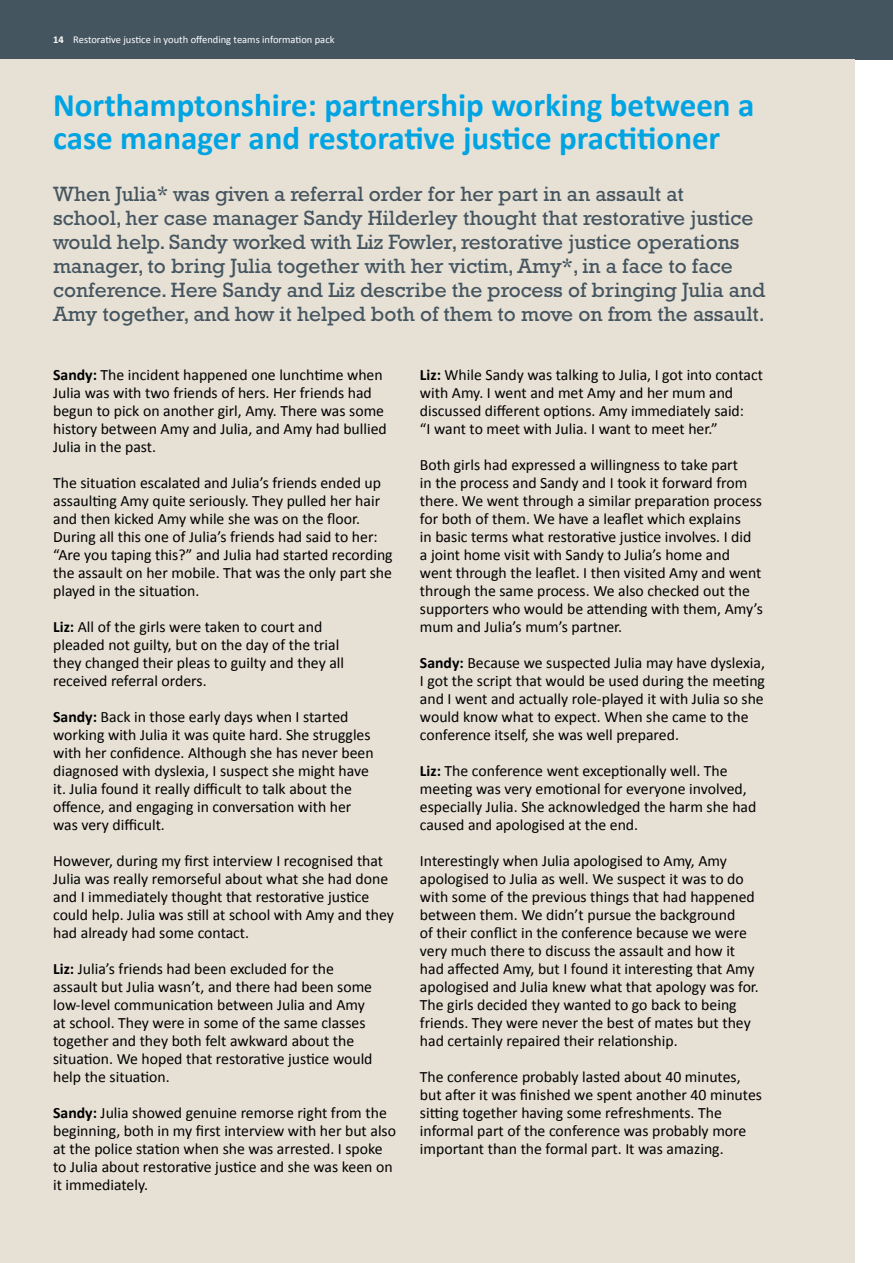
<style>
.page{position:relative;width:893px;height:1263px;background:#fff}
.page>*{position:absolute;margin:0;border:0;box-sizing:border-box;transform-origin:0 0}
.t1{font:700 33px/33px "Calibri";color:#00a4e3}
.t2{font:21px/24px "Rockwell";color:#455560}
.t3{font:15.75px/18px "Calibri";color:#000}
.t4{font:10.5px "Calibri";color:#fff}
.s1{font-weight:700}
</style>
<div class="page">
<div style="left:0;top:0;width:893px;height:60px;background:#455560"></div>
<div style="left:0;top:60px;width:855px;height:1203px;background:#e7e1d5"></div>
<p class="t4" style="left:53px;top:33px;width:283px"><span class="s1">14</span> Restorative justice in youth offending teams information pack</p>
<h1 class="t1" style="left:53px;top:87px;width:703px">Northamptonshire: partnership working between a case manager and restorative justice practitioner</h1>
<p class="t2" style="left:53px;top:181px;width:714px">When Julia* was given a referral order for her part in an assault at<br>school, her case manager Sandy Hilderley thought that restorative justice would help. Sandy worked with Liz Fowler, restorative justice operations manager, to bring Julia together with her victim, Amy*, in a face to face conference. Here Sandy and Liz describe the process of bringing Julia and Amy together, and how it helped both of them to move on from the assault.</p>
<p class="t3" style="left:53px;top:365px;width:335px"><span class="s1">Sandy:</span> The incident happened one lunchtime when Julia was with two friends of hers. Her friends had begun to pick on another girl, Amy. There was some history between Amy and Julia, and Amy had bullied Julia in the past.</p>
<p class="t3" style="left:53px;top:473px;width:341px">The situation escalated and Julia’s friends ended up assaulting Amy quite seriously. They pulled her hair and then kicked Amy while she was on the floor.<br>During all this one of Julia’s friends had said to her: “Are you taping this?” and Julia had started recording the assault on her mobile. That was the only part she played in the situation.</p>
<p class="t3" style="left:53px;top:617px;width:293px"><span class="s1">Liz:</span> All of the girls were taken to court and pleaded not guilty, but on the day of the trial they changed their pleas to guilty and they all received referral orders.</p>
<p class="t3" style="left:53px;top:707px;width:322px"><span class="s1">Sandy:</span> Back in those early days when I started working with Julia it was quite hard. She struggles with her confidence. Although she has never been diagnosed with dyslexia, I suspect she might have it. Julia found it really difficult to talk about the offence, and engaging in conversation with her was very difficult.</p>
<p class="t3" style="left:53px;top:851px;width:342px">However, during my first interview I recognised that Julia was really remorseful about what she had done and I immediately thought that restorative justice could help. Julia was still at school with Amy and they had already had some contact.</p>
<p class="t3" style="left:53px;top:959px;width:321px"><span class="s1">Liz:</span> Julia’s friends had been excluded for the assault but Julia wasn’t, and there had been some low-level communication between Julia and Amy at school. They were in some of the same classes together and they both felt awkward about the situation. We hoped that restorative justice would help the situation.</p>
<p class="t3" style="left:53px;top:1103px;width:344px"><span class="s1">Sandy:</span> Julia showed genuine remorse right from the beginning, both in my first interview with her but also at the police station when she was arrested. I spoke to Julia about restorative justice and she was keen on it immediately.</p>
<p class="t3" style="left:420px;top:365px;width:345px"><span class="s1">Liz:</span> While Sandy was talking to Julia, I got into contact with Amy. I went and met Amy and her mum and discussed different options. Amy immediately said:<br>“I want to meet with Julia. I want to meet her.”</p>
<p class="t3" style="left:420px;top:455px;width:344px">Both girls had expressed a willingness to take part<br>in the process and Sandy and I took it forward from there. We went through a similar preparation process for both of them. We have a leaflet which explains<br>in basic terms what restorative justice involves. I did a joint home visit with Sandy to Julia’s home and went through the leaflet. I then visited Amy and went through the same process. We also checked out the supporters who would be attending with them, Amy’s mum and Julia’s mum’s partner.</p>
<p class="t3" style="left:420px;top:653px;width:347px"><span class="s1">Sandy:</span> Because we suspected Julia may have dyslexia, I got the script that would be used during the meeting and I went and actually role-played it with Julia so she would know what to expect. When she came to the conference itself, she was well prepared.</p>
<p class="t3" style="left:420px;top:761px;width:338px"><span class="s1">Liz:</span> The conference went exceptionally well. The meeting was very emotional for everyone involved, especially Julia. She acknowledged the harm she had caused and apologised at the end.</p>
<p class="t3" style="left:420px;top:851px;width:340px">Interestingly when Julia apologised to Amy, Amy apologised to Julia as well. We suspect it was to do with some of the previous things that had happened between them. We didn’t pursue the background<br>of their conflict in the conference because we were very much there to discuss the assault and how it had affected Amy, but I found it interesting that Amy apologised and Julia knew what that apology was for.<br>The girls decided they wanted to go back to being friends. They were never the best of mates but they had certainly repaired their relationship.</p>
<p class="t3" style="left:420px;top:1067px;width:344px">The conference probably lasted about 40 minutes, but after it was finished we spent another 40 minutes sitting together having some refreshments. The informal part of the conference was probably more important than the formal part. It was amazing.</p>
</div>
